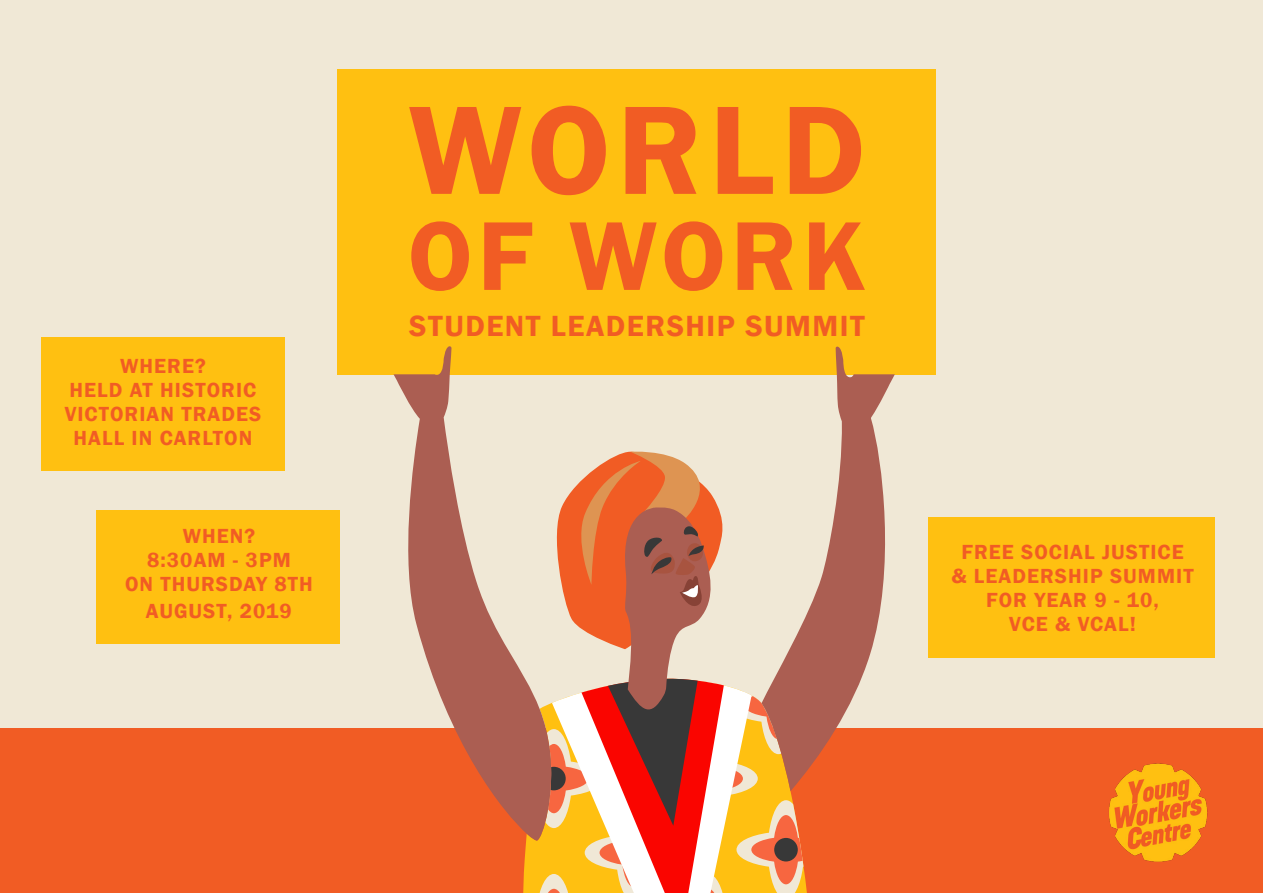
<style>
.page{position:relative;width:1263px;height:893px;background:#fff}
.page>*{position:absolute;margin:0;border:0;box-sizing:border-box;transform-origin:0 0}
.t1{font:600 130.35px "Franklin Gothic";letter-spacing:.05em;color:#f15c24}
.t2{font:600 101.1px "Franklin Gothic";letter-spacing:.05em;color:#f15c24}
.t3{font:600 30px "Franklin Gothic";letter-spacing:.05em;color:#f15c24}
.t4{font:600 21px/24px "Franklin Gothic";letter-spacing:.05em;color:#f15c24;text-align:center}
</style>
<div class="page">
<div style="left:0;top:721px;width:1263px;height:172px;background:#f15c24"></div>
<div style="left:0;top:0;width:1263px;height:728px;background:#f0e8d6"></div>
<div style="left:338px;top:69px;width:598px;height:305px;background:#ffc011"></div>
<svg style="left:761px;top:346px;width:135px;height:430px"></svg>
<svg style="left:393px;top:346px;width:162px;height:483px"></svg>
<svg style="left:522px;top:449px;width:281px;height:444px"></svg>
<img style="left:1109px;top:763px;width:99px;height:99px">
<div style="left:928px;top:517px;width:286px;height:141px;background:#ffc011"></div>
<div style="left:41px;top:337px;width:244px;height:134px;background:#ffc011"></div>
<div style="left:96px;top:511px;width:243px;height:133px;background:#ffc011"></div>
<p class="t4" style="left:65px;top:354px;width:198px">WHERE?<br>HELD AT HISTORIC<br>VICTORIAN TRADES<br>HALL IN CARLTON</p>
<p class="t4" style="left:125px;top:525px;width:189px">WHEN?<br>8:30AM - 3PM<br>ON THURSDAY 8TH</p>
<p class="t4" style="left:146px;top:600px;width:147px">AUGUST, 2019</p>
<p class="t1" style="left:408px;top:70px;width:459px">WORLD</p>
<p class="t2" style="left:408px;top:194px;width:460px">OF WORK</p>
<p class="t3" style="left:409px;top:308px;width:457px">STUDENT LEADERSHIP SUMMIT</p>
<p class="t4" style="left:951px;top:540px;width:244px">FREE SOCIAL JUSTICE &amp; LEADERSHIP SUMMIT<br>FOR YEAR 9 - 10,<br>VCE &amp; VCAL!</p>
</div>
